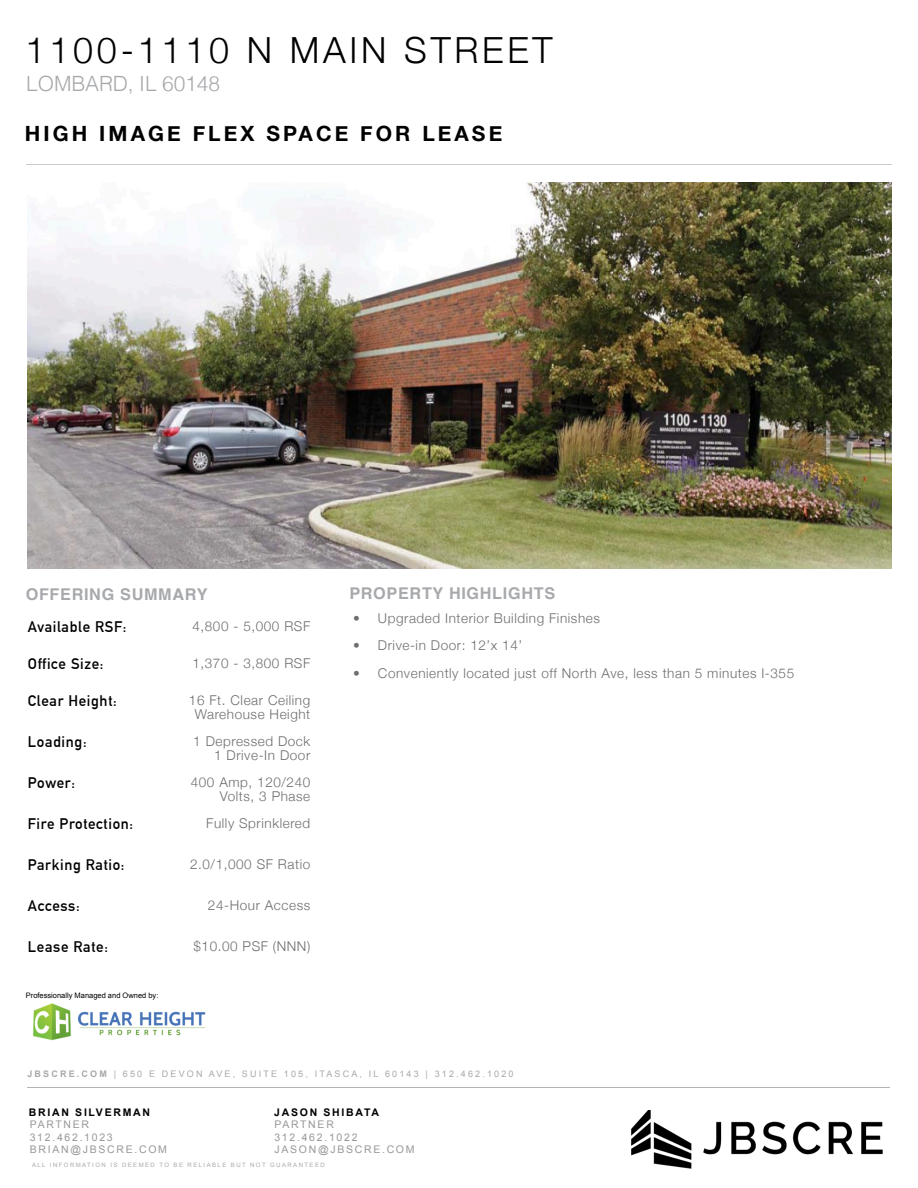
<style>
.page{position:relative;width:918px;height:1188px;background:#fff}
.page>*{position:absolute;margin:0;border:0;box-sizing:border-box;transform-origin:0 0}
.t1{font:300 36px "Helvetica Neue";letter-spacing:.105em;color:#000}
.t2{font:700 21px "Helvetica Neue";letter-spacing:.145em;color:#000}
.t3{font:300 21px "Helvetica";letter-spacing:-.005em;color:#a7a9ac}
.t4{font:700 16.2px "Helvetica";letter-spacing:.045em;color:#a7a9ac}
.t5{font:700 15px "DIN Alternate";letter-spacing:.045em;color:#000}
.t6{font:300 13.5px "Helvetica Neue";letter-spacing:.045em;color:#6e6e6e}
.t7{font:10.5px "Arial";letter-spacing:.165em;color:#989898}
.t8{font:700 10.5px "Arial";letter-spacing:.165em;color:#000}
.t9{font:9px "Arial";letter-spacing:.24em;color:#a7a9ac}
.t10{font:700 9px "Arial";letter-spacing:.24em;color:#a7a9ac}
.t11{font:7.5px "Arial";color:#000}
.t12{font:6px "Arial";letter-spacing:.24em;color:#a7a9ac}
</style>
<div class="page">
<hr style="left:26px;top:164px;width:866px;height:1px;background:#d0c9c9">
<img style="left:28px;top:183px;width:864px;height:385px">
<img style="left:33px;top:1003px;width:173px;height:38px">
<hr style="left:28px;top:1087px;width:862px;height:1px;background:#b3b3b3">
<img style="left:631px;top:1111px;width:252px;height:57px">
<p class="t1" style="left:26px;top:28px;width:528px">1100-1110 N MAIN STREET</p>
<p class="t3" style="left:26px;top:76px;width:195px">LOMBARD, IL 60148</p>
<p class="t2" style="left:25px;top:121px;width:479px">HIGH IMAGE FLEX SPACE FOR LEASE</p>
<p class="t4" style="left:26px;top:588px;width:183px">OFFERING SUMMARY</p>
<p class="t4" style="left:349px;top:587px;width:207px">PROPERTY HIGHLIGHTS</p>
<p class="t5" style="left:28px;top:620px;width:100px">Available RSF:</p>
<p class="t6" style="left:192px;top:618px;width:119px">4,800 - 5,000 RSF</p>
<p class="t5" style="left:28px;top:657px;width:77px">Office Size:</p>
<p class="t6" style="left:192px;top:655px;width:119px">1,370 - 3,800 RSF</p>
<p class="t5" style="left:28px;top:694px;width:90px">Clear Height:</p>
<p class="t6" style="left:189px;top:692px;width:123px">16 Ft. Clear Ceiling</p>
<p class="t6" style="left:195px;top:706px;width:117px">Warehouse Height</p>
<p class="t5" style="left:28px;top:735px;width:60px">Loading:</p>
<p class="t6" style="left:193px;top:733px;width:118px">1 Depressed Dock</p>
<p class="t6" style="left:214px;top:747px;width:98px">1 Drive-In Door</p>
<p class="t5" style="left:28px;top:776px;width:49px">Power:</p>
<p class="t6" style="left:191px;top:774px;width:121px">400 Amp, 120/240</p>
<p class="t6" style="left:220px;top:788px;width:92px">Volts, 3 Phase</p>
<p class="t5" style="left:28px;top:817px;width:107px">Fire Protection:</p>
<p class="t6" style="left:206px;top:815px;width:106px">Fully Sprinklered</p>
<p class="t5" style="left:28px;top:858px;width:98px">Parking Ratio:</p>
<p class="t6" style="left:190px;top:856px;width:122px">2.0/1,000 SF Ratio</p>
<p class="t5" style="left:28px;top:899px;width:53px">Access:</p>
<p class="t6" style="left:208px;top:897px;width:104px">24-Hour Access</p>
<p class="t5" style="left:28px;top:940px;width:82px">Lease Rate:</p>
<p class="t6" style="left:194px;top:938px;width:118px">$10.00 PSF (NNN)</p>
<p class="t11" style="left:26px;top:993px;width:134px">Professionally Managed and Owned by:</p>
<p class="t6" style="left:353px;top:610px;width:248px">• Upgraded Interior Building Finishes</p>
<p class="t6" style="left:353px;top:637px;width:171px">• Drive-in Door: 12’x 14’</p>
<p class="t6" style="left:353px;top:665px;width:443px">• Conveniently located just off North Ave, less than 5 minutes I-355</p>
<p class="t10" style="left:27px;top:1070px;width:81px">JBSCRE.COM</p>
<p class="t9" style="left:114px;top:1070px;width:401px">| 650 E DEVON AVE, SUITE 105, ITASCA, IL 60143 | 312.462.1020</p>
<p class="t8" style="left:29px;top:1108px;width:123px">BRIAN SILVERMAN</p>
<p class="t7" style="left:30px;top:1121px;width:61px">PARTNER</p>
<p class="t7" style="left:30px;top:1133px;width:85px">312.462.1023</p>
<p class="t7" style="left:30px;top:1145px;width:139px">BRIAN@JBSCRE.COM</p>
<p class="t8" style="left:274px;top:1108px;width:106px">JASON SHIBATA</p>
<p class="t7" style="left:274px;top:1121px;width:61px">PARTNER</p>
<p class="t7" style="left:274px;top:1133px;width:85px">312.462.1022</p>
<p class="t7" style="left:274px;top:1145px;width:142px">JASON@JBSCRE.COM</p>
<p class="t12" style="left:32px;top:1163px;width:294px">ALL INFORMATION IS DEEMED TO BE RELIABLE BUT NOT GUARANTEED</p>
</div>
